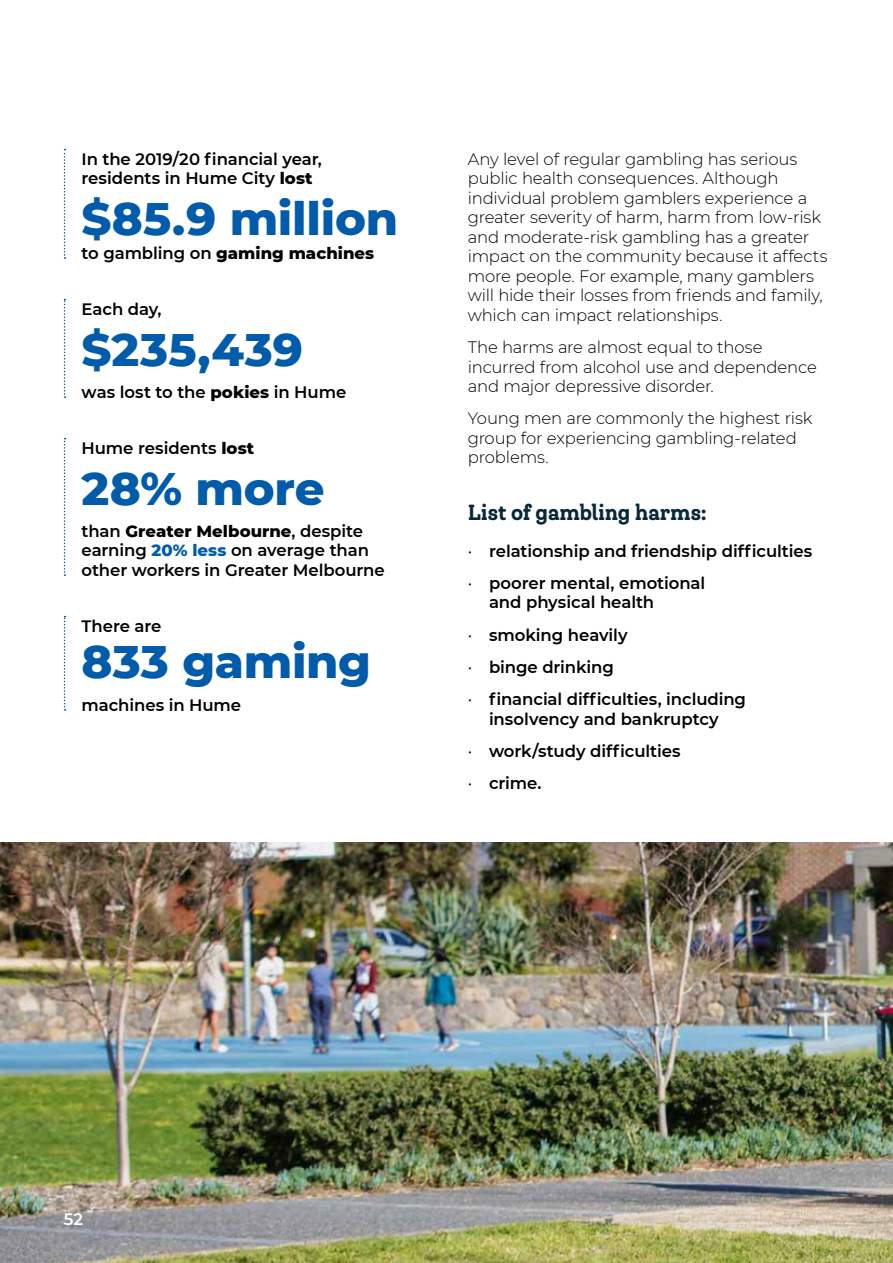
<style>
.page{position:relative;width:893px;height:1263px;background:#fff}
.page>*{position:absolute;margin:0;border:0;box-sizing:border-box;transform-origin:0 0}
.t1{font:800 46.5px "Montserrat";letter-spacing:-.005em;color:#005cab}
.t2{font:900 21px "Queulat Cnd Alt Soft";letter-spacing:-.005em;color:#08283a}
.t3{font:300 16.5px/19.5px "Montserrat";letter-spacing:-.01em;color:#000}
.t4{font:600 16.5px/19.5px "Montserrat";letter-spacing:-.005em;color:#000}
.t5{font:800 16.5px "Montserrat";color:#000}
.t6{font:600 16.5px "Montserrat";color:#fff}
.s1{font-weight:800}
.s2{font-weight:600}
.s3{font-weight:800;color:#005cab}
.s4{font-weight:300}
</style>
<div class="page">
<svg style="left:64px;top:149px;width:2px;height:110px"></svg>
<svg style="left:64px;top:299px;width:2px;height:99px"></svg>
<svg style="left:64px;top:438px;width:2px;height:138px"></svg>
<svg style="left:64px;top:616px;width:2px;height:95px"></svg>
<img style="left:0;top:842px;width:893px;height:421px">
<p class="t4" style="left:82px;top:148px;width:242px">In the 2019/20 financial year, residents in Hume City <span class="s1">lost</span></p>
<h1 class="t1" style="left:82px;top:184px;width:318px">$85.9 million</h1>
<p class="t5" style="left:82px;top:241px;width:294px"><span class="s2">to gambling on</span> gaming machines</p>
<p class="t4" style="left:82px;top:298px;width:82px">Each day,</p>
<h1 class="t1" style="left:82px;top:315px;width:223px">$235,439</h1>
<p class="t4" style="left:82px;top:381px;width:266px">was lost to the <span class="s1">pokies</span> in Hume</p>
<p class="t4" style="left:82px;top:437px;width:174px">Hume residents <span class="s1">lost</span></p>
<h1 class="t1" style="left:82px;top:454px;width:245px">28% more</h1>
<p class="t4" style="left:82px;top:520px;width:305px">than <span class="s1">Greater Melbourne</span>, despite earning <span class="s3">20% less</span> on average than other workers in Greater Melbourne</p>
<p class="t4" style="left:82px;top:615px;width:81px">There are</p>
<h1 class="t1" style="left:82px;top:628px;width:291px">833 gaming</h1>
<p class="t4" style="left:82px;top:694px;width:161px">machines in Hume</p>
<p class="t3" style="left:468px;top:149px;width:361px">Any level of regular gambling has serious public health consequences. Although individual problem gamblers experience a greater severity of harm, harm from low-risk and moderate-risk gambling has a greater impact on the community because it affects more people. For example, many gamblers will hide their losses from friends and family, which can impact relationships.</p>
<p class="t3" style="left:468px;top:337px;width:351px">The harms are almost equal to those incurred from alcohol use and dependence and major depressive disorder.</p>
<p class="t3" style="left:468px;top:408px;width:346px">Young men are commonly the highest risk group for experiencing gambling-related problems.</p>
<p class="t2" style="left:468px;top:498px;width:241px">List of gambling harms:</p>
<p class="t4" style="left:468px;top:540px;width:346px"><span class="s4">•</span> relationship and friendship difficulties</p>
<p class="t4" style="left:489px;top:572px;width:218px;text-indent:-21px"><span class="s4">•</span> poorer mental, emotional and physical health</p>
<p class="t4" style="left:468px;top:624px;width:161px"><span class="s4">•</span> smoking heavily</p>
<p class="t4" style="left:468px;top:657px;width:148px"><span class="s4">•</span> binge drinking</p>
<p class="t4" style="left:468px;top:689px;width:280px;text-align:center"><span class="s4">•</span> financial difficulties, including insolvency and bankruptcy</p>
<p class="t4" style="left:468px;top:741px;width:214px"><span class="s4">•</span> work/study difficulties</p>
<p class="t4" style="left:468px;top:773px;width:75px"><span class="s4">•</span> crime.</p>
<p class="t6" style="left:64px;top:1207px;width:21px">52</p>
</div>
